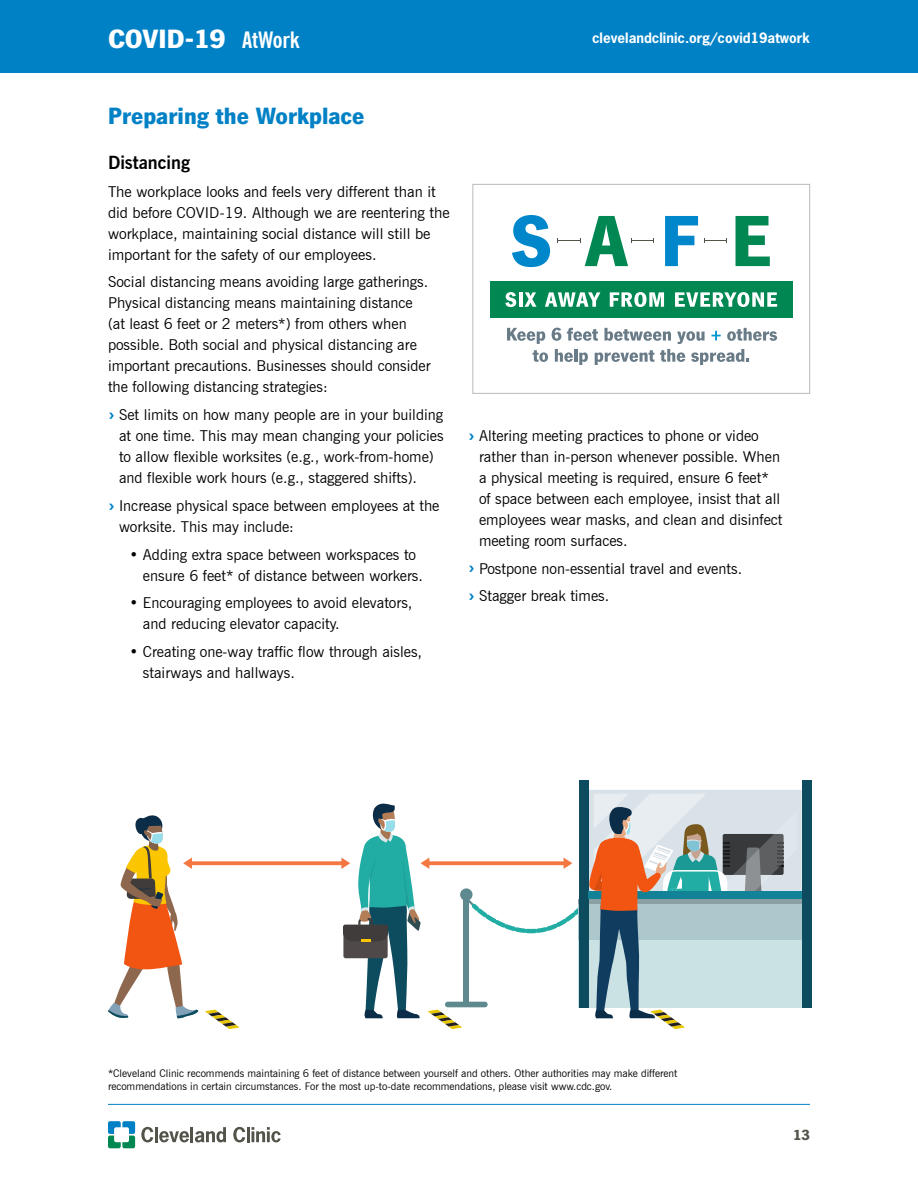
<style>
.page{position:relative;width:918px;height:1188px;background:#fff}
.page>*{position:absolute;margin:0;border:0;box-sizing:border-box;transform-origin:0 0}
.t1{font:900 27px "News Gothic LT Std";color:#fff}
.t2{font:900 24px "News Gothic LT Std";color:#0081c6}
.t3{font:700 18px "News Gothic BT";color:#000}
.t4{font:15px/21px "News Gothic BT";color:#000}
.t5{font:900 15px "News Gothic LT Std";color:#54534a}
.t6{font:700 13.5px "News Gothic Std";color:#fff}
.t7{font:10.5px/12.6px "News Gothic BT";color:#000}
.s1{font-family:"News Gothic BT";font-weight:700;font-stretch:condensed;font-size:22.5px}
.s2{font-weight:700;font-size:19.8px;color:#0081c6}
</style>
<div class="page">
<hr style="left:108px;top:1104px;width:702px;height:1px;background:#0081c6">
<div style="left:0;top:0;width:918px;height:73px;background:#0081c6"></div>
<svg style="left:141px;top:1127px;width:12px;height:15px"></svg>
<hr style="left:155px;top:1127px;width:3px;height:15px;background:#54534a">
<svg style="left:159px;top:1131px;width:30px;height:11px"></svg>
<hr style="left:190px;top:1127px;width:3px;height:15px;background:#54534a">
<svg style="left:195px;top:1127px;width:31px;height:15px"></svg>
<svg style="left:233px;top:1127px;width:12px;height:15px"></svg>
<hr style="left:247px;top:1127px;width:3px;height:15px;background:#54534a">
<svg style="left:251px;top:1127px;width:30px;height:15px"></svg>
<svg style="left:108px;top:1121px;width:27px;height:27px"></svg>
<svg style="left:512px;top:215px;width:38px;height:52px"></svg>
<svg style="left:665px;top:216px;width:33px;height:50px"></svg>
<svg style="left:736px;top:216px;width:34px;height:50px"></svg>
<svg style="left:558px;top:216px;width:96px;height:50px"></svg>
<svg style="left:704px;top:238px;width:23px;height:5px"></svg>
<div style="left:490px;top:281px;width:302px;height:37px;background:#008752"></div>
<svg style="left:505px;top:292px;width:11px;height:15px"></svg>
<hr style="left:519px;top:292px;width:4px;height:15px;background:#fff">
<svg style="left:524px;top:292px;width:13px;height:15px"></svg>
<svg style="left:545px;top:292px;width:55px;height:15px"></svg>
<svg style="left:610px;top:292px;width:54px;height:15px"></svg>
<svg style="left:675px;top:292px;width:102px;height:15px"></svg>
<svg style="left:507px;top:328px;width:270px;height:37px"></svg>
<div style="left:473px;top:184px;width:337px;height:210px;border:1px solid #b9babb"></div>
<hr style="left:812px;top:899px;width:1px;height:40px;background:#cde1de">
<div style="left:802px;top:780px;width:10px;height:227px;background:#0d4c5f"></div>
<div style="left:579px;top:780px;width:10px;height:227px;background:#0d4c5f"></div>
<svg style="left:108px;top:790px;width:694px;height:239px"></svg>
<h1 class="t1" style="left:108px;top:23px;width:193px">COVID-19 <span class="s1">AtWork</span></h1>
<p class="t6" style="left:592px;top:29px;width:219px">clevelandclinic.org/covid19atwork</p>
<h2 class="t2" style="left:108px;top:103px;width:258px">Preparing the Workplace</h2>
<p class="t3" style="left:108px;top:152px;width:84px">Distancing</p>
<p class="t4" style="left:108px;top:181px;width:343px">The workplace looks and feels very different than it did before COVID-19. Although we are reentering the workplace, maintaining social distance will still be important for the safety of our employees.</p>
<p class="t4" style="left:108px;top:271px;width:324px">Social distancing means avoiding large gatherings.<br>Physical distancing means maintaining distance (at least 6 feet or 2 meters*) from others when possible. Both social and physical distancing are important precautions. Businesses should consider the following distancing strategies:</p>
<p class="t4" style="left:119px;top:404px;width:326px;text-indent:-11px"><span class="s2">›</span> Set limits on how many people are in your building at one time. This may mean changing your policies to allow flexible worksites (e.g., work-from-home) and flexible work hours (e.g., staggered shifts).</p>
<p class="t4" style="left:119px;top:495px;width:322px;text-indent:-11px"><span class="s2">›</span> Increase physical space between employees at the worksite. This may include:</p>
<p class="t4" style="left:143px;top:544px;width:282px;text-indent:-13px">• Adding extra space between workspaces to ensure 6 feet* of distance between workers.</p>
<p class="t4" style="left:143px;top:592px;width:271px;text-indent:-13px">• Encouraging employees to avoid elevators, and reducing elevator capacity.</p>
<p class="t4" style="left:143px;top:641px;width:281px;text-indent:-13px">• Creating one-way traffic flow through aisles, stairways and hallways.</p>
<p class="t4" style="left:479px;top:425px;width:305px;text-indent:-11px"><span class="s2">›</span> Altering meeting practices to phone or video rather than in-person whenever possible. When a physical meeting is required, ensure 6 feet* of space between each employee, insist that all employees wear masks, and clean and disinfect meeting room surfaces.</p>
<p class="t4" style="left:468px;top:554px;width:276px;line-height:27.8px"><span class="s2">›</span> Postpone non-essential travel and events. <span class="s2">›</span> Stagger break times.</p>
<p class="t7" style="left:108px;top:1067px;width:571px">*Cleveland Clinic recommends maintaining 6 feet of distance between yourself and others. Other authorities may make different recommendations in certain circumstances. For the most up-to-date recommendations, please visit www.cdc.gov.</p>
<p class="t5" style="left:793px;top:1126px;width:18px">13</p>
</div>
